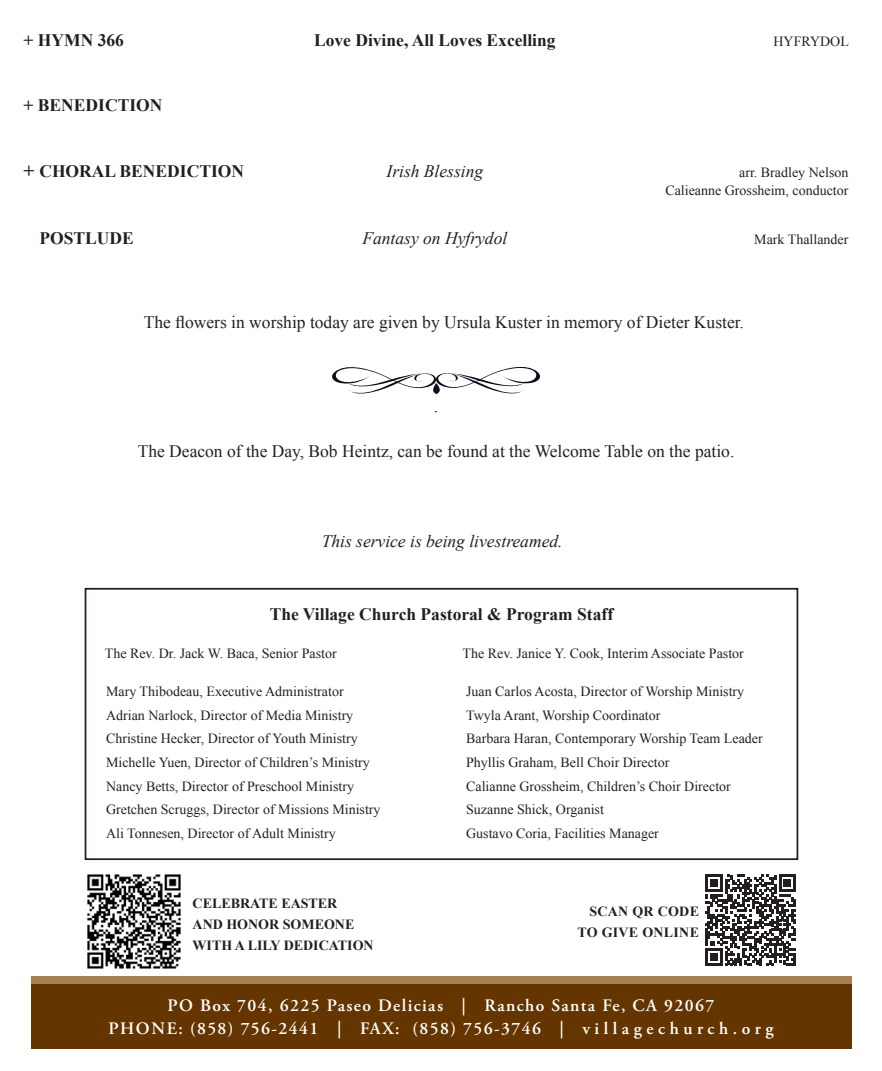
<style>
.page{position:relative;width:882px;height:1071px;background:#fff}
.page>*{position:absolute;margin:0;border:0;box-sizing:border-box;transform-origin:0 0}
.t1{font:17.5px "Times New Roman";color:#231f20}
.t2{font:700 17.5px "Times New Roman";color:#231f20}
.t3{font:600 17.5px "Adobe Garamond Pro";letter-spacing:.08em;color:#fff}
.t4{font:italic 17.5px "Times New Roman";color:#231f20}
.t5{font:14px "Times New Roman";color:#231f20}
.t6{font:700 14px "Times New Roman";color:#231f20}
.t7{font:700 14px "Times New Roman";letter-spacing:.02em;color:#231f20}
.s1{font-size:19.25px}
</style>
<div class="page">
<svg style="left:332px;top:366px;width:208px;height:28px"></svg>
<div style="left:85px;top:588px;width:713px;height:272px;border:2px solid #231f20"></div>
<svg style="left:705px;top:875px;width:91px;height:90px"></svg>
<img style="left:87px;top:874px;width:94px;height:95px">
<div style="left:31px;top:977px;width:820px;height:8px;background:#a77f54"></div>
<div style="left:31px;top:985px;width:820px;height:64px;background:#653500"></div>
<p class="t2" style="left:24px;top:28px;width:102px">+ HYMN 366</p>
<p class="t2" style="left:314px;top:28px;width:243px">Love Divine, All Loves Excelling</p>
<p class="t5" style="left:774px;top:32px;width:77px">HYFRYDOL</p>
<p class="t2" style="left:24px;top:94px;width:140px">+ BENEDICTION</p>
<p class="t2" style="left:24px;top:159px;width:222px"><span class="s1">+</span> CHORAL BENEDICTION</p>
<p class="t4" style="left:387px;top:159px;width:98px">Irish Blessing</p>
<p class="t5" style="left:739px;top:163px;width:111px">arr. Bradley Nelson</p>
<p class="t5" style="left:665px;top:181px;width:185px">Calieanne Grossheim, conductor</p>
<p class="t2" style="left:39px;top:227px;width:96px">POSTLUDE</p>
<p class="t4" style="left:362px;top:227px;width:146px">Fantasy on Hyfrydol</p>
<p class="t5" style="left:754px;top:230px;width:96px">Mark Thallander</p>
<p class="t1" style="left:144px;top:311px;width:602px">The flowers in worship today are given by Ursula Kuster in memory of Dieter Kuster.</p>
<p class="t1" style="left:434px;top:395px;width:6px">.</p>
<p class="t1" style="left:138px;top:439px;width:598px">The Deacon of the Day, Bob Heintz, can be found at the Welcome Table on the patio.</p>
<p class="t4" style="left:322px;top:529px;width:242px">This service is being livestreamed.</p>
<p class="t2" style="left:270px;top:602px;width:345px">The Village Church Pastoral &amp; Program Staff</p>
<p class="t5" style="left:105px;top:644px;width:233px">The Rev. Dr. Jack W. Baca, Senior Pastor</p>
<p class="t5" style="left:463px;top:644px;width:283px">The Rev. Janice Y. Cook, Interim Associate Pastor</p>
<p class="t5" style="left:106px;top:682px;width:239px">Mary Thibodeau, Executive Administrator</p>
<p class="t5" style="left:106px;top:706px;width:249px">Adrian Narlock, Director of Media Ministry</p>
<p class="t5" style="left:106px;top:729px;width:253px">Christine Hecker, Director of Youth Ministry</p>
<p class="t5" style="left:106px;top:753px;width:265px">Michelle Yuen, Director of Children’s Ministry</p>
<p class="t5" style="left:106px;top:776px;width:250px">Nancy Betts, Director of Preschool Ministry</p>
<p class="t5" style="left:106px;top:800px;width:276px">Gretchen Scruggs, Director of Missions Ministry</p>
<p class="t5" style="left:106px;top:824px;width:231px">Ali Tonnesen, Director of Adult Ministry</p>
<p class="t6" style="left:193px;top:893px;width:146px">CELEBRATE EASTER</p>
<p class="t6" style="left:193px;top:914px;width:163px">AND HONOR SOMEONE</p>
<p class="t6" style="left:193px;top:935px;width:183px">WITH A LILY DEDICATION</p>
<p class="t5" style="left:466px;top:682px;width:280px">Juan Carlos Acosta, Director of Worship Ministry</p>
<p class="t5" style="left:466px;top:706px;width:196px">Twyla Arant, Worship Coordinator</p>
<p class="t5" style="left:466px;top:729px;width:298px">Barbara Haran, Contemporary Worship Team Leader</p>
<p class="t5" style="left:466px;top:753px;width:205px">Phyllis Graham, Bell Choir Director</p>
<p class="t5" style="left:466px;top:776px;width:266px">Calianne Grossheim, Children’s Choir Director</p>
<p class="t5" style="left:466px;top:800px;width:139px">Suzanne Shick, Organist</p>
<p class="t5" style="left:466px;top:824px;width:194px">Gustavo Coria, Facilities Manager</p>
<p class="t7" style="left:589px;top:902px;width:111px">SCAN QR CODE</p>
<p class="t7" style="left:577px;top:923px;width:123px">TO GIVE ONLINE</p>
<p class="t3" style="left:168px;top:995px;width:548px">PO Box 704, 6225 Paseo Delicias | Rancho Santa Fe, CA 92067</p>
<p class="t3" style="left:108px;top:1019px;width:667px">PHONE: (858) 756-2441 | FAX: (858) 756-3746 | v i l l a g e c h u r c h . o r g</p>
</div>
